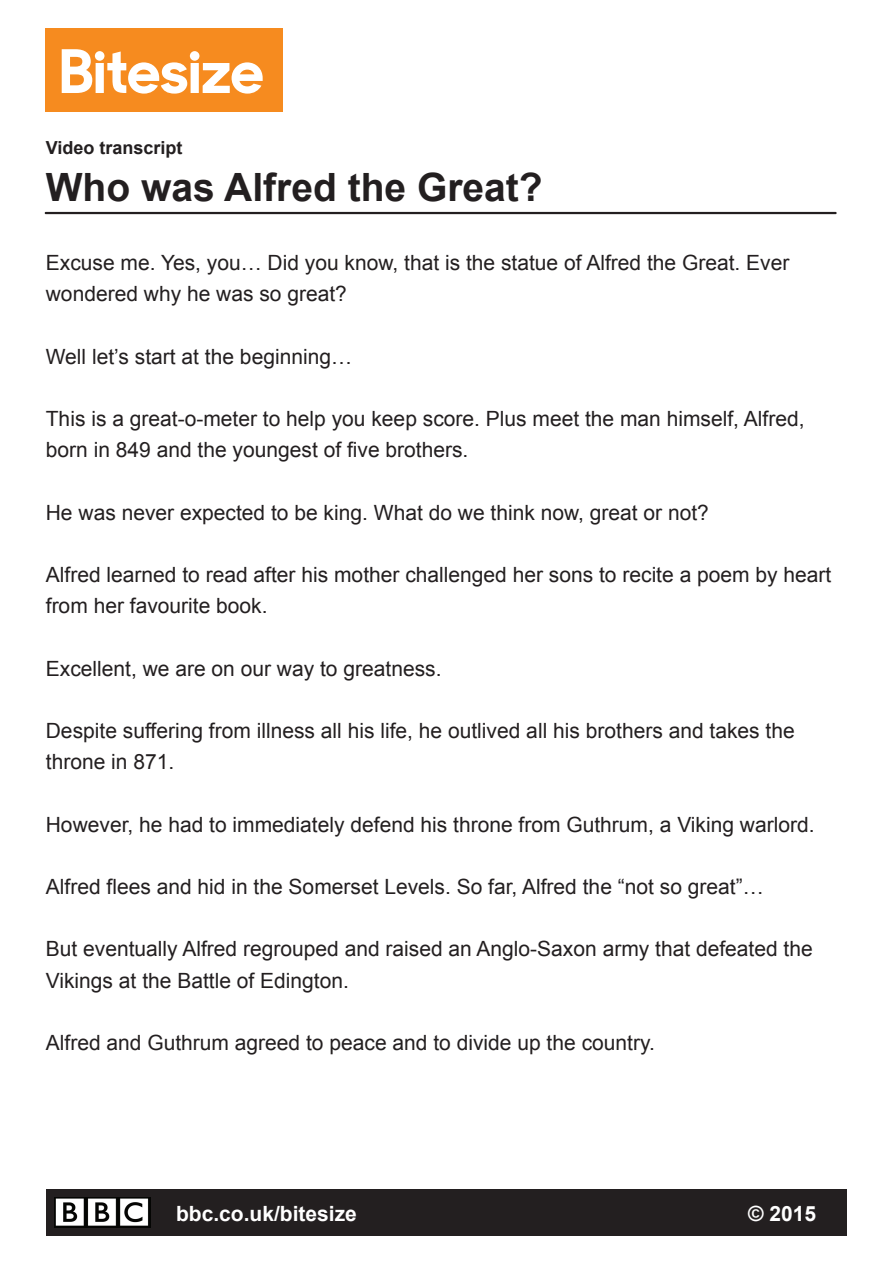
<style>
.page{position:relative;width:893px;height:1263px;background:#fff}
.page>*{position:absolute;margin:0;border:0;box-sizing:border-box;transform-origin:0 0}
.t1{font:700 60px "Curious Sans";color:#fff}
.t2{font:700 39px "Arial";color:#231f20}
.t3{font:21px/31.2px "Arial";color:#231f20}
.t4{font:700 21px "Arial";color:#fff}
.t5{font:700 18px "Arial";color:#231f20}
.s1{font-style:inherit}
</style>
<div class="page">
<div style="left:46px;top:28px;width:237px;height:84px;background:#f68b1f"></div>
<div style="left:46px;top:1190px;width:801px;height:46px;background:#231f20"></div>
<hr style="left:44px;top:212px;width:793px;height:2px;background:#231f20">
<img style="left:54px;top:1197px;width:96px;height:30px">
<h1 class="t1" style="left:59px;top:33px;width:206px">Bitesize</h1>
<p class="t5" style="left:46px;top:136px;width:138px">Video transcript</p>
<h2 class="t2" style="left:46px;top:161px;width:498px">Who was Alfred the Great?</h2>
<p class="t3" style="left:46px;top:247px;width:745px">Excuse me. Yes, you… Did you know, that is the statue of Alfred the Great. Ever wondered why he <span class="s1">was</span> so great?</p>
<p class="t3" style="left:46px;top:341px;width:308px">Well let’s start at the beginning…</p>
<p class="t3" style="left:46px;top:403px;width:760px">This is a great-o-meter to help you keep score. Plus meet the man himself, Alfred, born in 849 and the youngest of five brothers.</p>
<p class="t3" style="left:46px;top:497px;width:665px">He was never expected to be king. What do we think now, great or not?</p>
<p class="t3" style="left:46px;top:559px;width:787px">Alfred learn<span class="s1">ed</span> to read after his mother challenged her sons to recite a poem by heart from her favourite book.</p>
<p class="t3" style="left:46px;top:653px;width:397px">Excellent, we are on our way to greatness.</p>
<p class="t3" style="left:46px;top:715px;width:750px">Despite suffering from illness all his life, he outlived all his brothers and takes the throne in 871.</p>
<p class="t3" style="left:46px;top:809px;width:770px">However, he had to immediately defend his throne from Guthrum, a Viking warlord.</p>
<p class="t3" style="left:46px;top:871px;width:719px">Alfred flees and hid in the Somerset Levels. So far, Alfred the “not so great”…</p>
<p class="t3" style="left:46px;top:934px;width:768px">But eventually Alfred regrouped and raised an Anglo-Saxon army that defeated the<br>Vikings at the Battle of Edington.</p>
<p class="t3" style="left:46px;top:1027px;width:610px">Alfred and Guthrum agreed to peace and to divide up the country.</p>
<p class="t4" style="left:176px;top:1199px;width:182px">bbc.co.uk/bitesize</p>
<p class="t4" style="left:748px;top:1199px;width:70px">© 2015</p>
</div>
